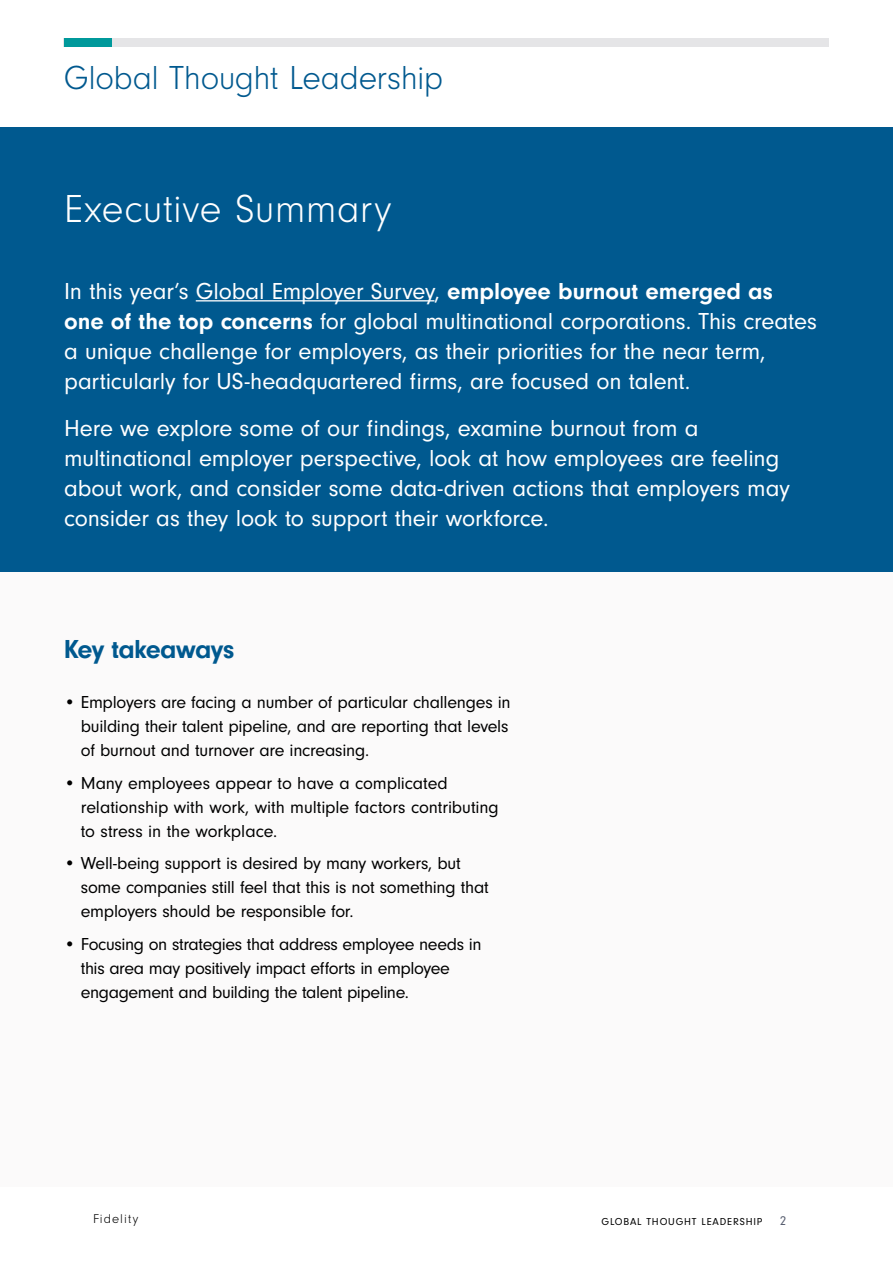
<style>
.page{position:relative;width:893px;height:1263px;background:#fff}
.page>*{position:absolute;margin:0;border:0;box-sizing:border-box;transform-origin:0 0}
.t1{font:300 40.5px "Neuzeit Gro";letter-spacing:.015em;color:#fff}
.t2{font:300 34.5px "Neuzeit Gro";letter-spacing:-.01em;color:#00598f}
.t3{font:700 27px "Neuzeit Gro";letter-spacing:-.025em;color:#00598f}
.t4{font:24px/30px "Neuzeit Gro";letter-spacing:-.005em;color:#fff}
.t5{font:18px/24px "Neuzeit Gro";letter-spacing:-.015em;color:#000}
.t6{font:300 13.2px "Neuzeit Gro";letter-spacing:.08em;color:#000}
.t7{font:13.2px "Neuzeit Gro";color:#555c6e}
.t8{font:10.5px "Neuzeit Gro";letter-spacing:.08em;color:#000}
.s1{font-weight:700}
</style>
<div class="page">
<div style="left:0;top:128px;width:893px;height:1058px;background:#fbfafa"></div>
<div style="left:64px;top:38px;width:765px;height:8px;background:#e5e5e7"></div>
<div style="left:0;top:128px;width:893px;height:444px;background:#00598f"></div>
<hr style="left:196px;top:300px;width:238px;height:1px;background:#fff">
<div style="left:64px;top:38px;width:48px;height:8px;background:#00999b"></div>
<h2 class="t2" style="left:64px;top:60px;width:381px">Global Thought Leadership</h2>
<h1 class="t1" style="left:64px;top:188px;width:329px">Executive Summary</h1>
<p class="t4" style="left:64px;top:276px;width:754px">In this year’s Global Employer Survey, <span class="s1">employee burnout emerged as one of the top concerns</span> for global multinational corporations. This creates a unique challenge for employers, as their priorities for the near term, particularly for US-headquartered firms, are focused on talent.</p>
<p class="t4" style="left:64px;top:413px;width:727px">Here we explore some of our findings, examine burnout from a multinational employer perspective, look at how employees are feeling about work, and consider some data-driven actions that employers may consider as they look to support their workforce.</p>
<h3 class="t3" style="left:64px;top:634px;width:172px">Key takeaways</h3>
<p class="t5" style="left:81px;top:690px;width:431px;text-align:justify;text-indent:-17px">• Employers are facing a number of particular challenges in building their talent pipeline, and are reporting that levels of burnout and turnover are increasing.</p>
<p class="t5" style="left:81px;top:771px;width:419px;text-indent:-17px">• Many employees appear to have a complicated relationship with work, with multiple factors contributing to stress in the workplace.</p>
<p class="t5" style="left:81px;top:851px;width:410px;text-indent:-17px">• Well-being support is desired by many workers, but some companies still feel that this is not something that employers should be responsible for.</p>
<p class="t5" style="left:81px;top:932px;width:402px;text-indent:-17px">• Focusing on strategies that address employee needs in this area may positively impact efforts in employee engagement and building the talent pipeline.</p>
<p class="t6" style="left:93px;top:1212px;width:47px">Fidelity</p>
<p class="t8" style="left:601px;top:1215px;width:162px">GLOBAL THOUGHT LEADERSHIP</p>
<p class="t7" style="left:780px;top:1214px;width:8px">2</p>
</div>
